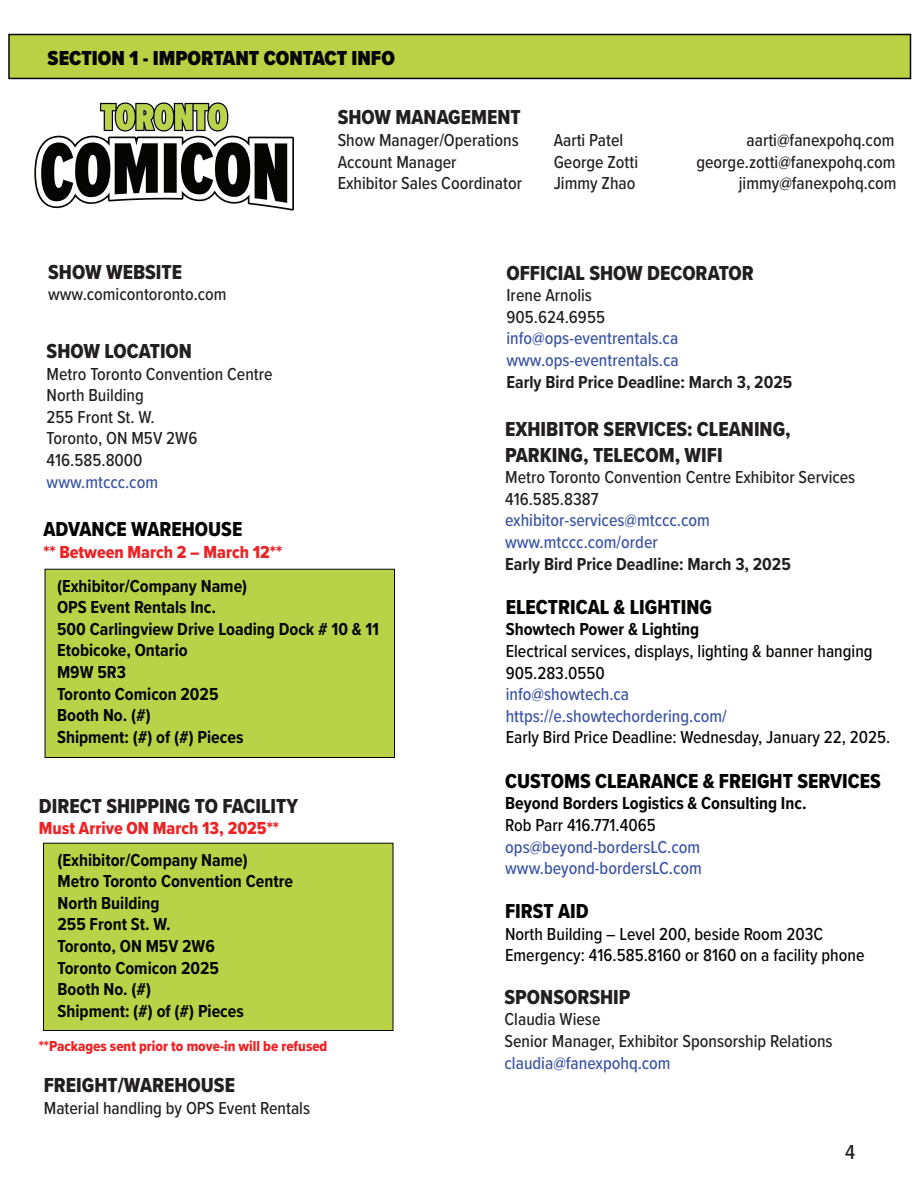
<style>
.page{position:relative;width:918px;height:1188px;background:#fff}
.page>*{position:absolute;margin:0;border:0;box-sizing:border-box;transform-origin:0 0}
.t1{font:21px/25.2px "Proxima Nova Cond Extrabld";color:#231f20}
.t2{font:21px "Proxima Nova Cond Extrabld";color:#040503}
.t3{font:900 21px "Proxima Nova Cond";color:#040503}
.t4{font:500 21px "Proxima Nova Cond";color:#231f20}
.t5{font:500 18px/21.6px "Proxima Nova Cond";color:#231f20}
.t6{font:700 18px/21.6px "Proxima Nova Cond";color:#040503}
.t7{font:500 18px/21.6px "Proxima Nova Cond";color:#3b54a4}
.t8{font:500 18px/21.6px "Proxima Nova Cond";color:#040503}
.t9{font:700 18px "Proxima Nova Cond";color:#231f20}
.t10{font:18px "Proxima Nova Cond Extrabld";color:#ed2225}
.t11{font:500 18px "Proxima Nova Cond";color:#3b54a3}
.t12{font:15px "Proxima Nova Cond Extrabld";color:#ee2123}
.s1{color:#ee1f23}
</style>
<div class="page">
<div style="left:8px;top:34px;width:903px;height:45px;background:#bad145;border:2px solid #040503"></div>
<div style="left:43px;top:843px;width:350px;height:188px;background:#bad247;border:1px solid #040503"></div>
<div style="left:45px;top:569px;width:350px;height:189px;background:#bad247;border:1px solid #040503"></div>
<svg style="left:34px;top:102px;width:260px;height:109px"></svg>
<p class="t3" style="left:48px;top:43px;width:349px">SECTION 1 - IMPORTANT CONTACT INFO</p>
<p class="t1" style="left:48px;top:259px;width:135px">SHOW WEBSITE</p>
<p class="t5" style="left:48px;top:283px;width:180px">www.comicontoronto.com</p>
<p class="t1" style="left:47px;top:338px;width:147px">SHOW LOCATION</p>
<p class="t5" style="left:47px;top:362px;width:228px">Metro Toronto Convention Centre<br>North Building<br>255 Front St. W.<br>Toronto, ON M5V 2W6<br>416.585.8000</p>
<p class="t11" style="left:47px;top:468px;width:113px">www.mtccc.com</p>
<p class="t2" style="left:43px;top:514px;width:200px">ADVANCE WAREHOUSE</p>
<p class="t10" style="left:43px;top:539px;width:240px"><span class="s1">**</span> Between March 2 – March 12<span class="s1">**</span></p>
<p class="t1" style="left:338px;top:105px;width:185px">SHOW MANAGEMENT</p>
<p class="t5" style="left:338px;top:129px;width:183px">Show Manager/Operations</p>
<p class="t5" style="left:554px;top:129px;width:71px">Aarti Patel</p>
<p class="t5" style="left:747px;top:129px;width:149px">aarti@fanexpohq.com</p>
<p class="t5" style="left:338px;top:150px;width:120px">Account Manager</p>
<p class="t5" style="left:554px;top:150px;width:86px">George Zotti</p>
<p class="t5" style="left:696px;top:150px;width:201px">george.zotti@fanexpohq.com</p>
<p class="t5" style="left:338px;top:172px;width:186px">Exhibitor Sales Coordinator</p>
<p class="t5" style="left:554px;top:172px;width:83px">Jimmy Zhao</p>
<p class="t5" style="left:739px;top:172px;width:159px">jimmy@fanexpohq.com</p>
<p class="t1" style="left:506px;top:260px;width:249px">OFFICIAL SHOW DECORATOR</p>
<p class="t5" style="left:506px;top:284px;width:100px">Irene Arnolis<br>905.624.6955</p>
<p class="t7" style="left:506px;top:327px;width:174px">info@ops-eventrentals.ca www.ops-eventrentals.ca</p>
<p class="t9" style="left:506px;top:368px;width:287px">Early Bird Price Deadline: March 3, 2025</p>
<p class="t1" style="left:505px;top:417px;width:287px">EXHIBITOR SERVICES: CLEANING,<br>PARKING, TELECOM, WIFI</p>
<p class="t5" style="left:505px;top:466px;width:352px">Metro Toronto Convention Centre Exhibitor Services<br>416.585.8387</p>
<p class="t7" style="left:505px;top:509px;width:206px">exhibitor-services@mtccc.com www.mtccc.com/order</p>
<p class="t9" style="left:505px;top:550px;width:287px">Early Bird Price Deadline: March 3, 2025</p>
<p class="t6" style="left:57px;top:574px;width:324px">(Exhibitor/Company Name)<br>OPS Event Rentals Inc.<br>500 Carlingview Drive Loading Dock # 10 &amp; 11<br>Etobicoke, Ontario<br>M9W 5R3<br>Toronto Comicon 2025<br>Booth No. (#)<br>Shipment: (#) of (#) Pieces</p>
<p class="t1" style="left:39px;top:793px;width:261px">DIRECT SHIPPING TO FACILITY</p>
<p class="t10" style="left:39px;top:815px;width:242px">Must Arrive ON March 13, 2025**</p>
<p class="t6" style="left:58px;top:848px;width:237px">(Exhibitor/Company Name)<br>Metro Toronto Convention Centre<br>North Building<br>255 Front St. W.<br>Toronto, ON M5V 2W6<br>Toronto Comicon 2025<br>Booth No. (#)<br>Shipment: (#) of (#) Pieces</p>
<p class="t12" style="left:39px;top:1034px;width:290px">**Packages sent prior to move-in will be refused</p>
<p class="t1" style="left:44px;top:1072px;width:193px">FREIGHT/WAREHOUSE</p>
<p class="t5" style="left:44px;top:1096px;width:268px">Material handling by OPS Event Rentals</p>
<p class="t2" style="left:506px;top:591px;width:208px">ELECTRICAL &amp; LIGHTING</p>
<p class="t6" style="left:506px;top:618px;width:195px">Showtech Power &amp; Lighting</p>
<p class="t8" style="left:506px;top:640px;width:368px">Electrical services, displays, lighting &amp; banner hanging<br>905.283.0550</p>
<p class="t7" style="left:506px;top:683px;width:223px">info@showtech.ca https://e.showtechordering.com/</p>
<p class="t8" style="left:506px;top:726px;width:386px">Early Bird Price Deadline: Wednesday, January 22, 2025.</p>
<p class="t2" style="left:505px;top:765px;width:377px">CUSTOMS CLEARANCE &amp; FREIGHT SERVICES</p>
<p class="t6" style="left:505px;top:792px;width:303px">Beyond Borders Logistics &amp; Consulting Inc.</p>
<p class="t8" style="left:505px;top:814px;width:152px">Rob Parr 416.771.4065</p>
<p class="t7" style="left:505px;top:835px;width:198px">ops@beyond-bordersLC.com www.beyond-bordersLC.com</p>
<p class="t2" style="left:505px;top:895px;width:85px">FIRST AID</p>
<p class="t8" style="left:505px;top:922px;width:361px">North Building – Level 200, beside Room 203C<br>Emergency: 416.585.8160 or 8160 on a facility phone</p>
<p class="t1" style="left:505px;top:984px;width:128px">SPONSORSHIP</p>
<p class="t5" style="left:505px;top:1008px;width:330px">Claudia Wiese<br>Senior Manager, Exhibitor Sponsorship Relations</p>
<p class="t7" style="left:505px;top:1051px;width:168px">claudia@fanexpohq.com</p>
<p class="t4" style="left:845px;top:1136px;width:12px">4</p>
</div>
